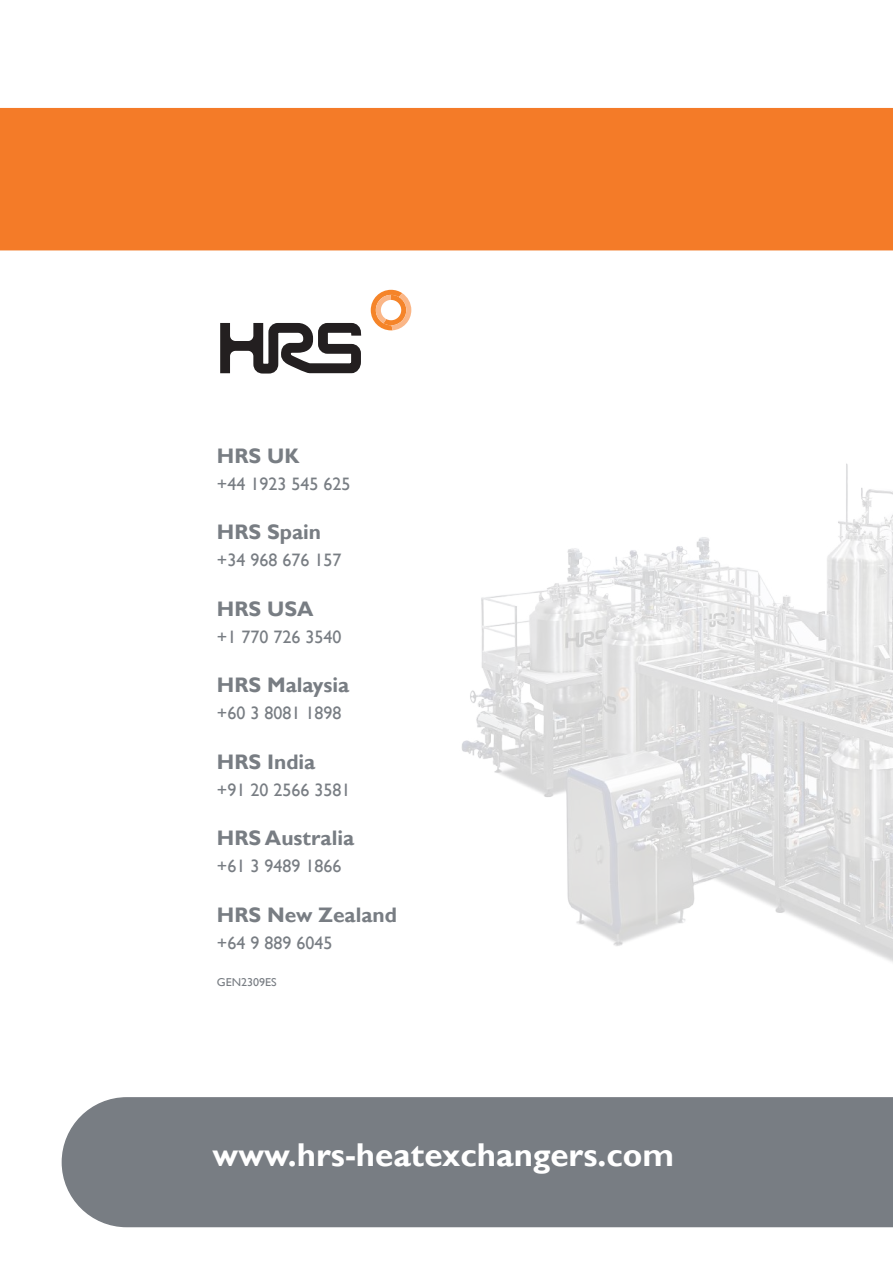
<style>
.page{position:relative;width:893px;height:1263px;background:#fff}
.page>*{position:absolute;margin:0;border:0;box-sizing:border-box;transform-origin:0 0}
.t1{font:700 33px "Gill Sans";color:#fff}
.t2{font:700 21px "Gill Sans";color:#787d83}
.t3{font:18px "Gill Sans";color:#787d83}
.t4{font:11.4px "Gill Sans";color:#787d83;scale:1.05 1}
</style>
<div class="page">
<img style="left:436px;top:463px;width:457px;height:765px">
<svg style="left:220px;top:323px;width:142px;height:51px"></svg>
<svg style="left:371px;top:290px;width:40px;height:40px"></svg>
<div style="left:62px;top:1097px;width:831px;height:130px;background:#787d83"></div>
<div style="left:0;top:108px;width:893px;height:142px;background:#f47b28"></div>
<p class="t2" style="left:217px;top:443px;width:84px">HRS UK</p>
<p class="t3" style="left:217px;top:473px;width:135px">+44 1923 545 625</p>
<p class="t2" style="left:217px;top:520px;width:106px">HRS Spain</p>
<p class="t3" style="left:217px;top:550px;width:126px">+34 968 676 157</p>
<p class="t2" style="left:217px;top:596px;width:98px">HRS USA</p>
<p class="t3" style="left:217px;top:626px;width:126px">+1 770 726 3540</p>
<p class="t2" style="left:217px;top:673px;width:134px">HRS Malaysia</p>
<p class="t3" style="left:217px;top:703px;width:126px">+60 3 8081 1898</p>
<p class="t2" style="left:217px;top:749px;width:100px">HRS India</p>
<p class="t3" style="left:217px;top:779px;width:135px">+91 20 2566 3581</p>
<p class="t2" style="left:217px;top:826px;width:139px">HRS Australia</p>
<p class="t3" style="left:217px;top:856px;width:126px">+61 3 9489 1866</p>
<p class="t2" style="left:217px;top:902px;width:182px">HRS New Zealand</p>
<p class="t3" style="left:217px;top:932px;width:117px">+64 9 889 6045</p>
<p class="t4" style="left:217px;top:976px;width:58px">GEN2309ES</p>
<h1 class="t1" style="left:213px;top:1135px;width:463px">www.hrs-heatexchangers.com</h1>
</div>
